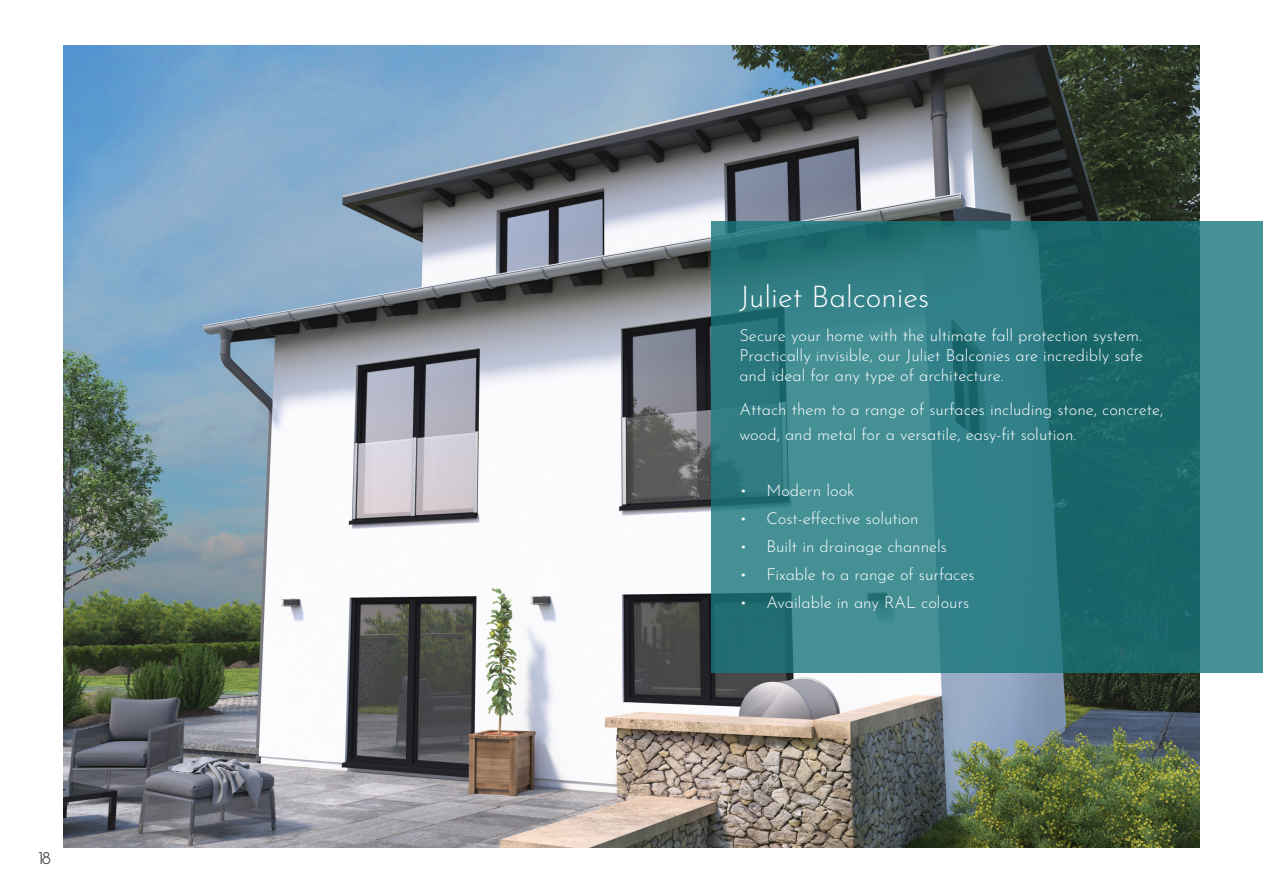
<style>
.page{position:relative;width:1263px;height:893px;background:#fff}
.page>*{position:absolute;margin:0;border:0;box-sizing:border-box;transform-origin:0 0}
.t1{font:100 30px "Josefin Sans";color:#fff}
.t2{font:100 18px "Josefin Sans";color:#231f20}
.t3{font:100 16.5px/19.8px "Josefin Sans";color:#fff;text-align:justify}
</style>
<div class="page">
<img style="left:64px;top:45px;width:1135px;height:803px">
<svg style="left:711px;top:221px;width:552px;height:451px"></svg>
<p class="t2" style="left:38px;top:844px;width:15px">18</p>
<p class="t1" style="left:739px;top:274px;width:191px">Juliet Balconies</p>
<p class="t3" style="left:739px;top:324px;width:405px">Secure your home with the ultimate fall protection system.<br>Practically invisible, our Juliet Balconies are incredibly safe and ideal for any type of architecture.</p>
<p class="t3" style="left:739px;top:395px;width:426px;line-height:25.5px">Attach them to a range of surfaces including stone, concrete, wood, and metal for a versatile, easy-fit solution.</p>
<p class="t3" style="left:739px;top:479px;width:117px">• Modern look</p>
<p class="t3" style="left:739px;top:507px;width:181px">• Cost-effective solution</p>
<p class="t3" style="left:739px;top:535px;width:209px">• Built in drainage channels</p>
<p class="t3" style="left:739px;top:563px;width:237px">• Fixable to a range of surfaces</p>
<p class="t3" style="left:739px;top:591px;width:231px">• Available in any RAL colours</p>
</div>
